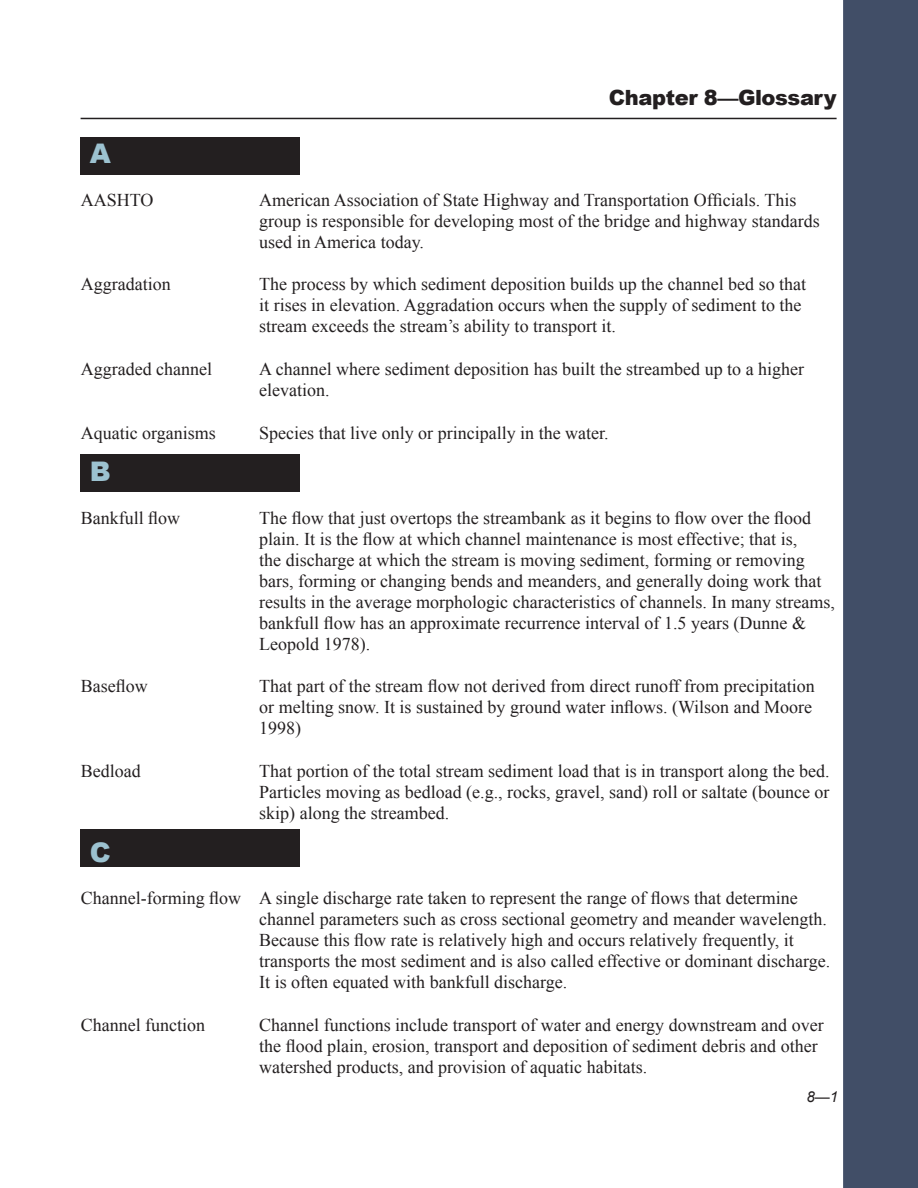
<style>
.page{position:relative;width:918px;height:1188px;background:#fff}
.page>*{position:absolute;margin:0;border:0;box-sizing:border-box;transform-origin:0 0}
.t1{font:900 27px "Arial";color:#9cc2d0}
.t2{font:900 21px "Arial";letter-spacing:-.02em;color:#231f20}
.t3{font:18px/21px "Times New Roman";color:#231f20}
.t4{font:italic 15px "Arial";color:#231f20}
</style>
<div class="page">
<hr style="left:81px;top:118px;width:756px;height:1px;background:#231f20">
<div style="left:81px;top:830px;width:219px;height:37px;background:#231f20"></div>
<div style="left:81px;top:454px;width:219px;height:37px;background:#231f20"></div>
<div style="left:81px;top:138px;width:219px;height:37px;background:#231f20"></div>
<div style="left:843px;top:0;width:75px;height:1188px;background:#414e67"></div>
<p class="t2" style="left:609px;top:86px;width:229px">Chapter 8—Glossary</p>
<h1 class="t1" style="left:90px;top:139px;width:23px">A</h1>
<p class="t3" style="left:81px;top:189px;width:74px">AASHTO</p>
<p class="t3" style="left:259px;top:189px;width:562px">American Association of State Highway and Transportation Officials. This group is responsible for developing most of the bridge and highway standards used in America today.</p>
<p class="t3" style="left:81px;top:274px;width:91px">Aggradation</p>
<p class="t3" style="left:259px;top:274px;width:548px">The process by which sediment deposition builds up the channel bed so that it rises in elevation. Aggradation occurs when the supply of sediment to the stream exceeds the stream’s ability to transport it.</p>
<p class="t3" style="left:81px;top:358px;width:133px">Aggraded channel</p>
<p class="t3" style="left:259px;top:358px;width:546px">A channel where sediment deposition has built the streambed up to a higher elevation.</p>
<p class="t3" style="left:81px;top:422px;width:137px">Aquatic organisms</p>
<p class="t3" style="left:259px;top:422px;width:351px">Species that live only or principally in the water.</p>
<h1 class="t1" style="left:90px;top:457px;width:23px">B</h1>
<p class="t3" style="left:81px;top:507px;width:101px">Bankfull flow</p>
<p class="t3" style="left:259px;top:507px;width:577px">The flow that just overtops the streambank as it begins to flow over the flood plain. It is the flow at which channel maintenance is most effective; that is,<br>the discharge at which the stream is moving sediment, forming or removing bars, forming or changing bends and meanders, and generally doing work that results in the average morphologic characteristics of channels. In many streams, bankfull flow has an approximate recurrence interval of 1.5 years (Dunne &amp; Leopold 1978).</p>
<p class="t3" style="left:81px;top:676px;width:68px">Baseflow</p>
<p class="t3" style="left:259px;top:676px;width:557px">That part of the stream flow not derived from direct runoff from precipitation or melting snow. It is sustained by ground water inflows. (Wilson and Moore<br>1998)</p>
<p class="t3" style="left:81px;top:760px;width:61px">Bedload</p>
<p class="t3" style="left:259px;top:760px;width:572px;text-align:justify">That portion of the total stream sediment load that is in transport along the bed.<br>Particles moving as bedload (e.g., rocks, gravel, sand) roll or saltate (bounce or skip) along the streambed.</p>
<h1 class="t1" style="left:90px;top:837px;width:23px">C</h1>
<p class="t3" style="left:259px;top:887px;width:573px;text-indent:-178px">Channel-forming flow A single discharge rate taken to represent the range of flows that determine channel parameters such as cross sectional geometry and meander wavelength.<br>Because this flow rate is relatively high and occurs relatively frequently, it transports the most sediment and is also called effective or dominant discharge.<br>It is often equated with bankfull discharge.</p>
<p class="t3" style="left:81px;top:1014px;width:126px">Channel function</p>
<p class="t3" style="left:259px;top:1014px;width:566px">Channel functions include transport of water and energy downstream and over the flood plain, erosion, transport and deposition of sediment debris and other watershed products, and provision of aquatic habitats.</p>
<p class="t4" style="left:807px;top:1088px;width:33px">8—1</p>
</div>
